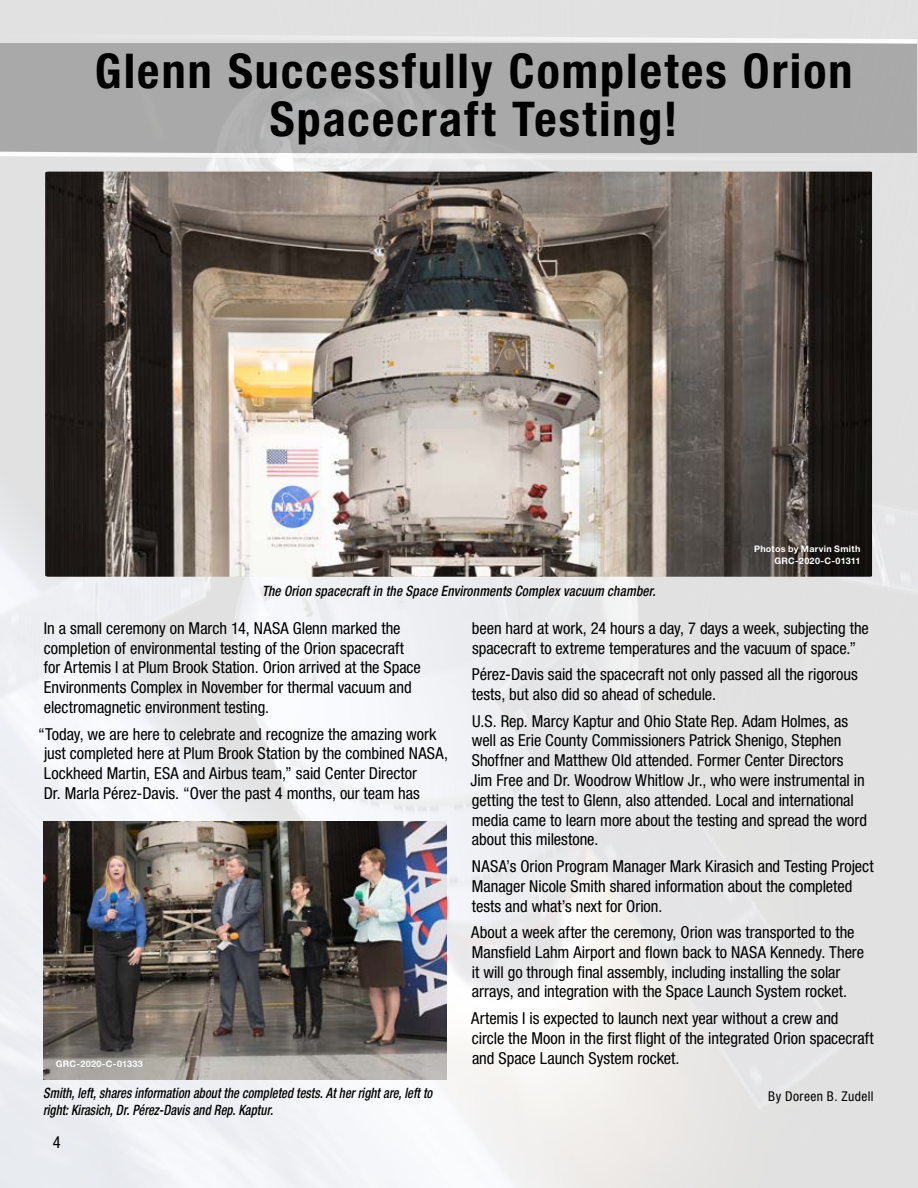
<style>
.page{position:relative;width:918px;height:1188px;background:#fff}
.page>*{position:absolute;margin:0;border:0;box-sizing:border-box;transform-origin:0 0}
.t1{font:700 condensed 48px/48px "Helvetica Neue LT Std";letter-spacing:.045em;color:#000;text-align:center}
.t2{font:condensed 16.5px/19.8px "Helvetica Neue LT Std";letter-spacing:-.005em;color:#000}
.t3{font:italic 500 condensed 14.25px/16.5px "Helvetica Neue LT Std";letter-spacing:.01em;color:#000;scale:.88 1}
.t4{font:italic 500 condensed 14.25px "Helvetica Neue LT Std";letter-spacing:.01em;color:#000;scale:.92 1}
.t5{font:condensed 13.5px "Helvetica Neue LT Std";letter-spacing:.03em;color:#000}
.t6{font:700 9px "Helvetica Neue LT Std";letter-spacing:.03em;color:#fff}
</style>
<div class="page">
<img style="left:0;top:0;width:918px;height:1188px">
<img style="left:43px;top:822px;width:404px;height:258px">
<img style="left:45px;top:172px;width:827px;height:405px">
<div style="left:0;top:43px;width:917px;height:110px;background:#a9a9a9"></div>
<svg style="left:0;top:32px;width:918px;height:13px"></svg>
<svg style="left:0;top:150px;width:918px;height:13px"></svg>
<h2 class="t1" style="left:95px;top:47px;width:759px">Glenn Successfully Completes Orion<br>Spacecraft Testing!</h2>
<p class="t4" style="left:262px;top:582px;width:429px">The Orion spacecraft in the Space Environments Complex vacuum chamber.</p>
<p class="t6" style="left:754px;top:543px;width:108px">Photos by Marvin Smith</p>
<p class="t6" style="left:774px;top:555px;width:87px">GRC-2020-C-01311</p>
<p class="t2" style="left:44px;top:618px;width:379px">In a small ceremony on March 14, NASA Glenn marked the completion of environmental testing of the Orion spacecraft for Artemis I at Plum Brook Station. Orion arrived at the Space Environments Complex in November for thermal vacuum and electromagnetic environment testing.</p>
<p class="t2" style="left:44px;top:724px;width:406px;text-indent:-6px">“Today, we are here to celebrate and recognize the amazing work just completed here at Plum Brook Station by the combined NASA, Lockheed Martin, ESA and Airbus team,” said Center Director<br>Dr. Marla Pérez-Davis. “Over the past 4 months, our team has</p>
<p class="t6" style="left:56px;top:1058px;width:89px">GRC-2020-C-01333</p>
<p class="t3" style="left:43px;top:1085px;width:444px">Smith, left, shares information about the completed tests. At her right are, left to right: Kirasich, Dr. Pérez-Davis and Rep. Kaptur.</p>
<p class="t2" style="left:53px;top:1133px;width:9px">4</p>
<p class="t2" style="left:472px;top:618px;width:398px">been hard at work, 24 hours a day, 7 days a week, subjecting the spacecraft to extreme temperatures and the vacuum of space.”</p>
<p class="t2" style="left:472px;top:664px;width:388px">Pérez-Davis said the spacecraft not only passed all the rigorous tests, but also did so ahead of schedule.</p>
<p class="t2" style="left:470px;top:711px;width:398px">U.S. Rep. Marcy Kaptur and Ohio State Rep. Adam Holmes, as well as Erie County Commissioners Patrick Shenigo, Stephen Shoffner and Matthew Old attended. Former Center Directors Jim Free and Dr. Woodrow Whitlow Jr., who were instrumental in getting the test to Glenn, also attended. Local and international media came to learn more about the testing and spread the word about this milestone.</p>
<p class="t2" style="left:472px;top:856px;width:403px">NASA’s Orion Program Manager Mark Kirasich and Testing Project<br>Manager Nicole Smith shared information about the completed tests and what’s next for Orion.</p>
<p class="t2" style="left:471px;top:922px;width:394px">About a week after the ceremony, Orion was transported to the Mansfield Lahm Airport and flown back to NASA Kennedy. There it will go through final assembly, including installing the solar arrays, and integration with the Space Launch System rocket.</p>
<p class="t2" style="left:471px;top:1008px;width:404px">Artemis I is expected to launch next year without a crew and circle the Moon in the first flight of the integrated Orion spacecraft and Space Launch System rocket.</p>
<p class="t5" style="left:768px;top:1089px;width:107px">By Doreen B. Zudell</p>
</div>
